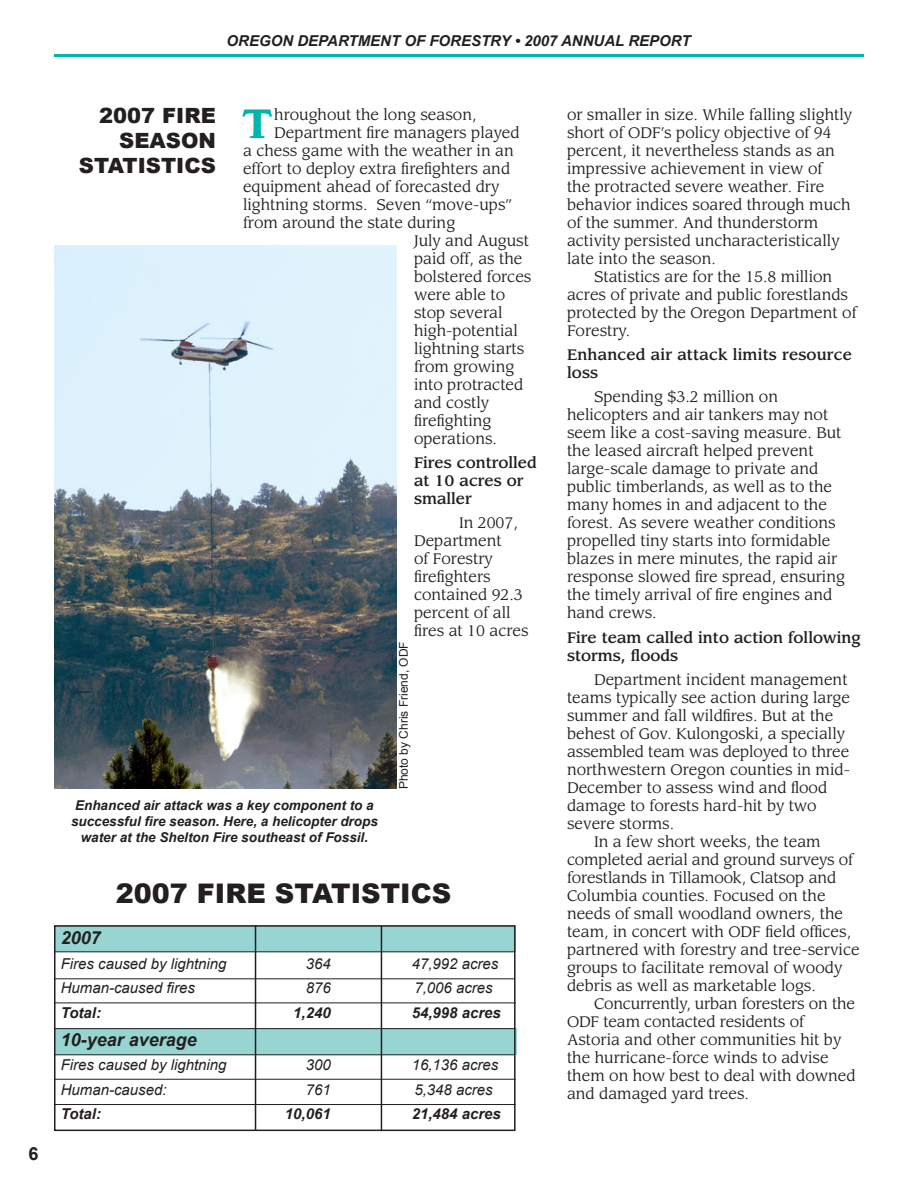
<style>
.page{position:relative;width:918px;height:1188px;background:#fff}
.page>*{position:absolute;margin:0;border:0;box-sizing:border-box;transform-origin:0 0}
.t1{font:700 40.35px "Leawood";color:#00b5ad}
.t2{font:900 27px "Arial";color:#231f20}
.t3{font:900 21px/25.2px "Arial";color:#231f20;text-align:right}
.t4{font:italic 700 18px "Arial";color:#231f20}
.t5{font:700 18px "Arial";color:#231f20}
.t6{font:15px/18px "Leawood";color:#231f20}
.t7{font:italic 15px "Arial";color:#231f20}
.t8{font:500 15px/18px "Leawood";color:#231f20}
.t9{font:italic 700 15px "Arial";color:#231f20}
.t10{font:italic 700 13.5px/16.2px "Arial";color:#231f20;text-align:center}
.t11{font:12px "Arial";color:#231f20}
</style>
<div class="page">
<hr style="left:54px;top:54px;width:810px;height:3px;background:#00b5ad">
<div style="left:55px;top:1028px;width:461px;height:27px;background:#96d5d1"></div>
<div style="left:54px;top:925px;width:462px;height:27px;background:#96d5d1"></div>
<div style="left:54px;top:925px;width:462px;height:206px;border:2px solid #231f20"></div>
<hr style="left:54px;top:978px;width:461px;height:1px;background:#231f20">
<hr style="left:55px;top:1003px;width:461px;height:1px;background:#231f20">
<hr style="left:54px;top:1028px;width:461px;height:1px;background:#231f20">
<hr style="left:54px;top:1054px;width:461px;height:1px;background:#231f20">
<hr style="left:55px;top:1079px;width:461px;height:1px;background:#231f20">
<hr style="left:55px;top:1104px;width:461px;height:1px;background:#231f20">
<hr style="left:54px;top:951px;width:461px;height:1px;background:#231f20">
<hr style="left:255px;top:925px;width:1px;height:205px;background:#231f20">
<hr style="left:381px;top:926px;width:1px;height:205px;background:#231f20">
<img style="left:54px;top:245px;width:343px;height:544px">
<p class="t9" style="left:227px;top:31px;width:465px">OREGON DEPARTMENT OF FORESTRY • 2007 ANNUAL REPORT</p>
<p class="t5" style="left:28px;top:1142px;width:12px">6</p>
<h3 class="t3" style="left:79px;top:103px;width:139px">2007 FIRE<br>SEASON<br>STATISTICS</h3>
<h1 class="t1" style="left:243px;top:99px;width:30px">T</h1>
<p class="t6" style="left:274px;top:106px;width:204px">hroughout the long season,</p>
<p class="t6" style="left:274px;top:124px;width:247px">Department fire managers played</p>
<p class="t6" style="left:243px;top:142px;width:272px">a chess game with the weather in an</p>
<p class="t6" style="left:243px;top:160px;width:269px">effort to deploy extra firefighters and</p>
<p class="t6" style="left:243px;top:178px;width:258px">equipment ahead of forecasted dry</p>
<p class="t6" style="left:243px;top:196px;width:271px">lightning storms. Seven “move-ups”</p>
<p class="t6" style="left:243px;top:214px;width:214px">from around the state during</p>
<p class="t6" style="left:414px;top:232px;width:117px">July and August</p>
<p class="t6" style="left:414px;top:250px;width:110px">paid off, as the</p>
<p class="t6" style="left:414px;top:268px;width:119px">bolstered forces</p>
<p class="t6" style="left:414px;top:286px;width:93px">were able to</p>
<p class="t6" style="left:414px;top:304px;width:90px">stop several</p>
<p class="t6" style="left:414px;top:322px;width:105px">high-potential</p>
<p class="t6" style="left:414px;top:340px;width:112px">lightning starts</p>
<p class="t6" style="left:414px;top:358px;width:102px">from growing</p>
<p class="t6" style="left:414px;top:376px;width:111px">into protracted</p>
<p class="t6" style="left:414px;top:394px;width:77px">and costly</p>
<p class="t6" style="left:414px;top:412px;width:79px">firefighting</p>
<p class="t6" style="left:414px;top:430px;width:85px">operations.</p>
<p class="t8" style="left:414px;top:454px;width:124px">Fires controlled at 10 acres or smaller</p>
<p class="t6" style="left:414px;top:514px;width:116px;text-indent:45px">In 2007,<br>Department<br>of Forestry firefighters contained 92.3 percent of all fires at 10 acres</p>
<p class="t11" style="left:395px;top:789px;width:150px;rotate:-90deg">Photo by Chris Friend, ODF</p>
<p class="t10" style="left:71px;top:797px;width:308px">Enhanced air attack was a key component to a successful fire season. Here, a helicopter drops water at the Shelton Fire southeast of Fossil.</p>
<h2 class="t2" style="left:116px;top:878px;width:337px">2007 FIRE STATISTICS</h2>
<p class="t4" style="left:61px;top:926px;width:42px">2007</p>
<p class="t7" style="left:61px;top:954px;width:167px">Fires caused by lightning</p>
<p class="t7" style="left:306px;top:954px;width:27px">364</p>
<p class="t7" style="left:412px;top:954px;width:88px">47,992 acres</p>
<p class="t7" style="left:61px;top:978px;width:136px">Human-caused fires</p>
<p class="t7" style="left:306px;top:978px;width:27px">876</p>
<p class="t7" style="left:414px;top:978px;width:80px">7,006 acres</p>
<p class="t9" style="left:61px;top:1003px;width:42px">Total:</p>
<p class="t9" style="left:293px;top:1003px;width:39px">1,240</p>
<p class="t9" style="left:412px;top:1003px;width:91px">54,998 acres</p>
<p class="t4" style="left:61px;top:1028px;width:138px">10-year average</p>
<p class="t7" style="left:61px;top:1055px;width:167px">Fires caused by lightning</p>
<p class="t7" style="left:306px;top:1055px;width:27px">300</p>
<p class="t7" style="left:412px;top:1055px;width:88px">16,136 acres</p>
<p class="t7" style="left:61px;top:1080px;width:107px">Human-caused:</p>
<p class="t7" style="left:306px;top:1080px;width:27px">761</p>
<p class="t7" style="left:414px;top:1080px;width:80px">5,348 acres</p>
<p class="t9" style="left:61px;top:1104px;width:42px">Total:</p>
<p class="t9" style="left:285px;top:1104px;width:47px">10,061</p>
<p class="t9" style="left:412px;top:1104px;width:91px">21,484 acres</p>
<p class="t6" style="left:567px;top:106px;width:286px">or smaller in size. While falling slightly short of ODF’s policy objective of 94 percent, it nevertheless stands as an impressive achievement in view of<br>the protracted severe weather. Fire behavior indices soared through much of the summer. And thunderstorm activity persisted uncharacteristically late into the season.</p>
<p class="t6" style="left:567px;top:268px;width:291px;text-indent:27px">Statistics are for the 15.8 million acres of private and public forestlands protected by the Oregon Department of<br>Forestry.</p>
<p class="t8" style="left:567px;top:346px;width:286px">Enhanced air attack limits resource loss</p>
<p class="t6" style="left:567px;top:388px;width:280px;text-indent:27px">Spending $3.2 million on helicopters and air tankers may not seem like a cost-saving measure. But the leased aircraft helped prevent large-scale damage to private and public timberlands, as well as to the many homes in and adjacent to the forest. As severe weather conditions propelled tiny starts into formidable blazes in mere minutes, the rapid air response slowed fire spread, ensuring the timely arrival of fire engines and hand crews.</p>
<p class="t8" style="left:567px;top:629px;width:295px">Fire team called into action following storms, floods</p>
<p class="t6" style="left:594px;top:671px;width:255px">Department incident management</p>
<p class="t6" style="left:567px;top:689px;width:285px">teams typically see action during large</p>
<p class="t6" style="left:567px;top:707px;width:268px">summer and fall wildfires. But at the</p>
<p class="t6" style="left:567px;top:725px;width:279px">behest of Gov. Kulongoski, a specially</p>
<p class="t6" style="left:567px;top:743px;width:284px">assembled team was deployed to three</p>
<p class="t6" style="left:567px;top:761px;width:285px">northwestern Oregon counties in mid-</p>
<p class="t6" style="left:567px;top:779px;width:262px">December to assess wind and flood</p>
<p class="t6" style="left:567px;top:797px;width:251px">damage to forests hard-hit by two</p>
<p class="t6" style="left:567px;top:815px;width:109px">severe storms.</p>
<p class="t6" style="left:594px;top:833px;width:228px">In a few short weeks, the team</p>
<p class="t6" style="left:567px;top:851px;width:288px">completed aerial and ground surveys of</p>
<p class="t6" style="left:567px;top:869px;width:271px">forestlands in Tillamook, Clatsop and</p>
<p class="t6" style="left:567px;top:887px;width:260px">Columbia counties. Focused on the</p>
<p class="t6" style="left:567px;top:905px;width:278px">needs of small woodland owners, the</p>
<p class="t6" style="left:567px;top:923px;width:286px">team, in concert with ODF field offices,</p>
<p class="t6" style="left:567px;top:941px;width:294px">partnered with forestry and tree-service</p>
<p class="t6" style="left:567px;top:959px;width:277px">groups to facilitate removal of woody</p>
<p class="t6" style="left:567px;top:977px;width:250px">debris as well as marketable logs.</p>
<p class="t6" style="left:594px;top:995px;width:263px">Concurrently, urban foresters on the</p>
<p class="t6" style="left:567px;top:1013px;width:239px">ODF team contacted residents of</p>
<p class="t6" style="left:567px;top:1031px;width:276px">Astoria and other communities hit by</p>
<p class="t6" style="left:567px;top:1049px;width:263px">the hurricane-force winds to advise</p>
<p class="t6" style="left:567px;top:1067px;width:290px">them on how best to deal with downed</p>
<p class="t6" style="left:567px;top:1085px;width:183px">and damaged yard trees.</p>
</div>
